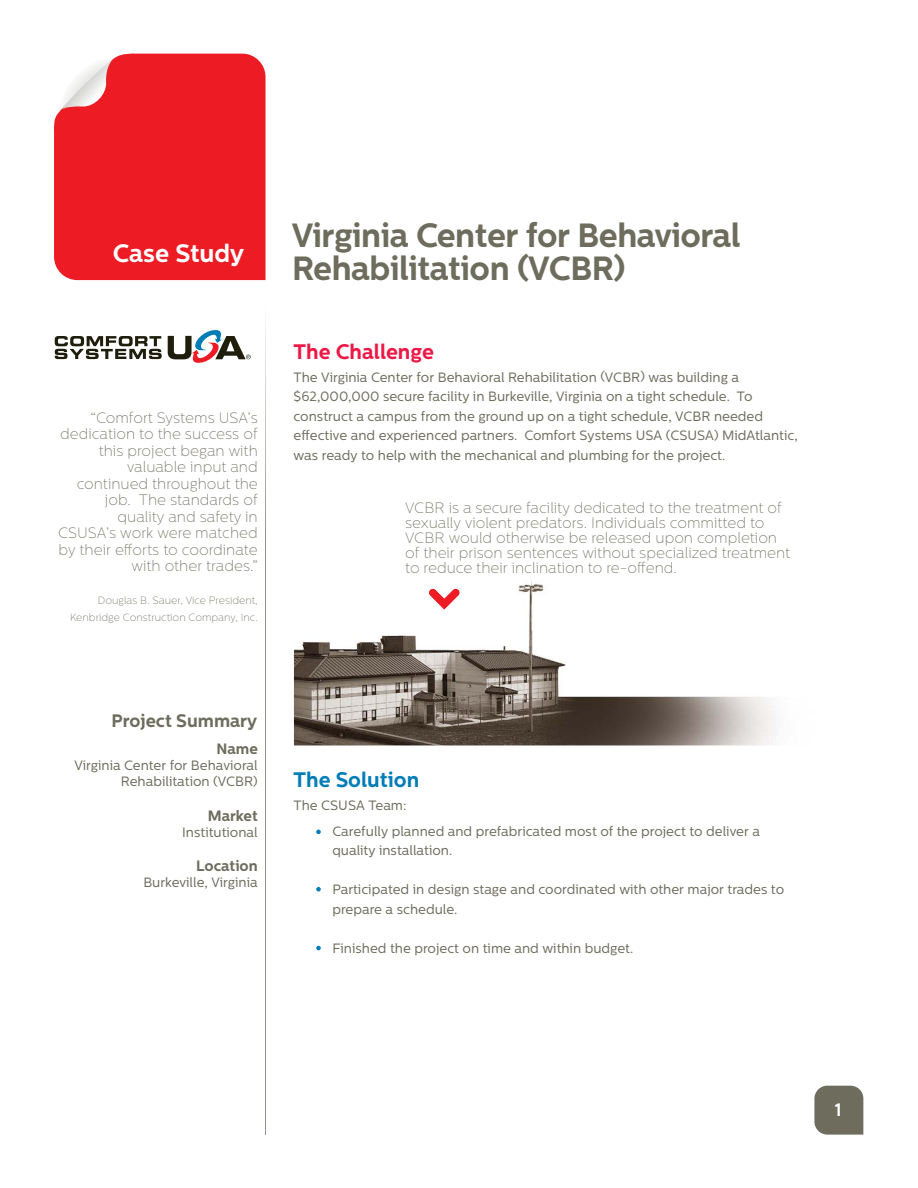
<style>
.page{position:relative;width:918px;height:1188px;background:#fff}
.page>*{position:absolute;margin:0;border:0;box-sizing:border-box;transform-origin:0 0}
.t1{font:700 33.6px/33px "Centrale Sans";letter-spacing:-.015em;color:#6d6c5d}
.t2{font:700 25.05px "Centrale Sans";color:#fff}
.t3{font:700 21px "Centrale Sans";color:#ed1846}
.t4{font:700 21px "Centrale Sans";color:#007db6}
.t5{font:700 18px "Centrale Sans";color:#6d6c5d}
.t6{font:700 18px "Centrale Sans";color:#fff}
.t7{font:100 15px/16.5px "Centrale Sans";color:#6d6c5d;text-align:right}
.t8{font:700 15px "Centrale Sans";color:#6d6c5d}
.t9{font:13.5px/19.5px "Centrale Sans";color:#6d6c5d}
.t10{font:100 10.5px/16.5px "Centrale Sans";color:#6d6c5d;text-align:right}
</style>
<div class="page">
<svg style="left:814px;top:1086px;width:49px;height:49px;background:#757466"></svg>
<div style="left:54px;top:53px;width:212px;height:227px;background:#ed1c24"></div>
<svg style="left:54px;top:55px;width:85px;height:87px"></svg>
<svg style="left:265px;top:318px;width:1px;height:816px"></svg>
<svg style="left:55px;top:336px;width:107px;height:23px"></svg>
<svg style="left:168px;top:330px;width:83px;height:33px"></svg>
<svg style="left:316px;top:830px;width:5px;height:4px"></svg>
<svg style="left:316px;top:887px;width:5px;height:4px"></svg>
<svg style="left:316px;top:946px;width:5px;height:4px"></svg>
<img style="left:294px;top:581px;width:482px;height:164px">
<img style="left:429px;top:589px;width:31px;height:20px">
<h2 class="t2" style="left:113px;top:244px;width:133px">Case Study</h2>
<p class="t7" style="left:58px;top:410px;width:201px">“Comfort Systems USA’s dedication to the success of this project began with valuable input and continued throughout the job. The standards of quality and safety in<br>CSUSA’s work were matched by their efforts to coordinate with other trades.”</p>
<p class="t10" style="left:70px;top:593px;width:189px">Douglas B. Sauer, Vice President,<br>Kenbridge Construction Company, Inc.</p>
<h1 class="t1" style="left:292px;top:222px;width:450px">Virginia Center for Behavioral<br>Rehabilitation (VCBR)</h1>
<h3 class="t3" style="left:294px;top:344px;width:142px">The Challenge</h3>
<p class="t9" style="left:294px;top:368px;width:506px">The Virginia Center for Behavioral Rehabilitation (VCBR) was building a $62,000,000 secure facility in Burkeville, Virginia on a tight schedule. To construct a campus from the ground up on a tight schedule, VCBR needed effective and experienced partners. Comfort Systems USA (CSUSA) MidAtlantic, was ready to help with the mechanical and plumbing for the project.</p>
<p class="t7" style="left:405px;top:501px;width:387px;line-height:15px;text-align:left">VCBR is a secure facility dedicated to the treatment of sexually violent predators. Individuals committed to VCBR would otherwise be released upon completion of their prison sentences without specialized treatment to reduce their inclination to re-offend.</p>
<h3 class="t5" style="left:112px;top:714px;width:147px">Project Summary</h3>
<p class="t8" style="left:217px;top:743px;width:43px">Name</p>
<p class="t9" style="left:74px;top:758px;width:185px;line-height:16.2px;text-align:right">Virginia Center for Behavioral<br>Rehabilitation (VCBR)</p>
<p class="t8" style="left:208px;top:810px;width:52px">Market</p>
<p class="t9" style="left:182px;top:823px;width:77px">Institutional</p>
<p class="t8" style="left:196px;top:860px;width:63px">Location</p>
<p class="t9" style="left:143px;top:874px;width:116px">Burkeville, Virginia</p>
<h3 class="t4" style="left:294px;top:772px;width:127px">The Solution</h3>
<p class="t9" style="left:332px;top:793px;width:429px;line-height:26.2px;text-indent:-39px">The CSUSA Team:<br>Carefully planned and prefabricated most of the project to deliver a</p>
<p class="t9" style="left:332px;top:842px;width:121px">quality installation.</p>
<p class="t9" style="left:332px;top:881px;width:453px">Participated in design stage and coordinated with other major trades to prepare a schedule.</p>
<p class="t9" style="left:332px;top:939px;width:303px">Finished the project on time and within budget.</p>
<h3 class="t6" style="left:835px;top:1103px;width:8px">1</h3>
</div>
